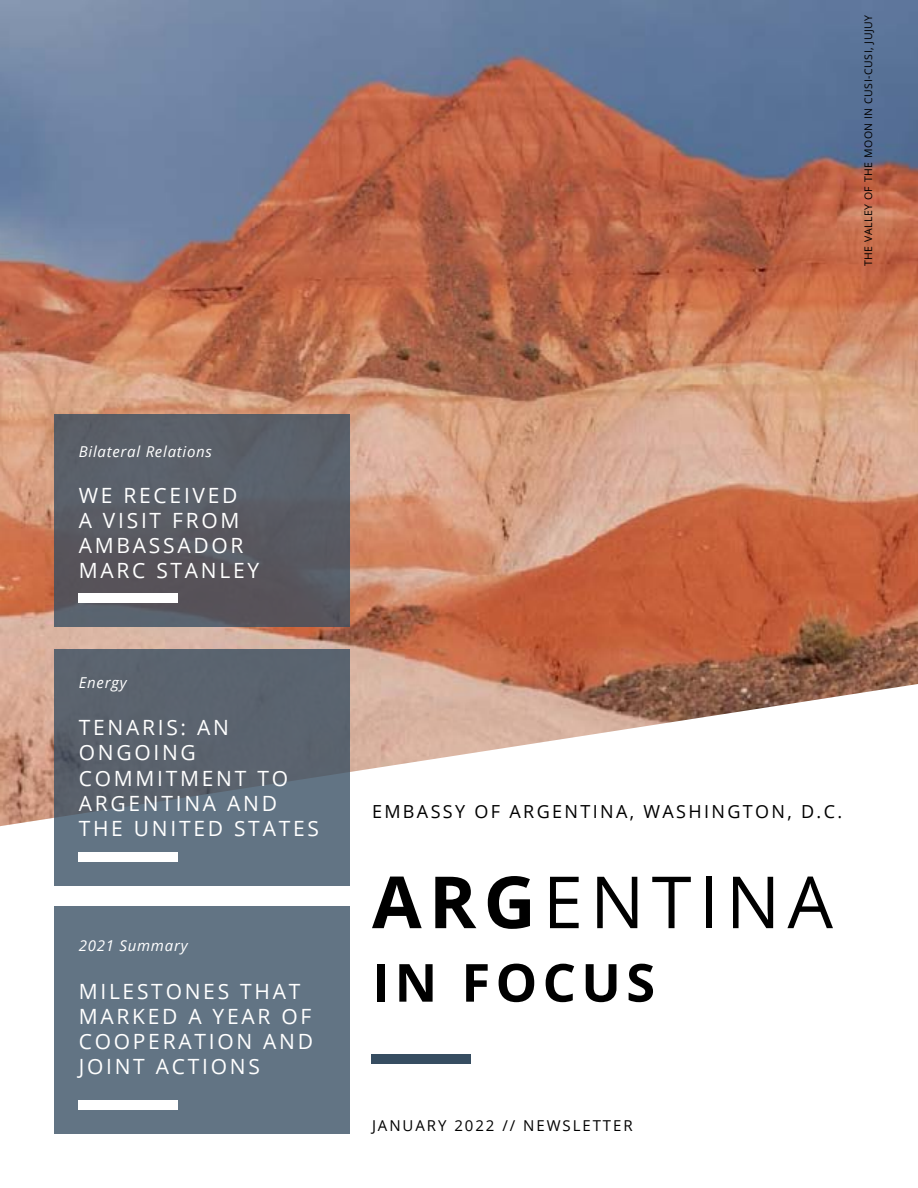
<style>
.page{position:relative;width:918px;height:1188px;background:#fff}
.page>*{position:absolute;margin:0;border:0;box-sizing:border-box;transform-origin:0 0}
.t1{font:72px "Open Sans";letter-spacing:.1em;color:#000}
.t2{font:700 52.5px "Open Sans";letter-spacing:.1em;color:#000}
.t3{font:21px/25.2px "Open Sans";letter-spacing:.13em;color:#fff}
.t4{font:18px "Open Sans";letter-spacing:.13em;color:#000}
.t5{font:italic 15px "Open Sans";letter-spacing:.05em;color:#fff}
.t6{font:15px "Open Sans";letter-spacing:.13em;color:#000}
.t7{font:10.5px "Open Sans";letter-spacing:.05em;color:#000}
.s1{font-weight:700}
</style>
<div class="page">
<img style="left:0;top:0;width:918px;height:826px">
<div style="left:372px;top:1055px;width:99px;height:9px;background:#364d61"></div>
<div style="left:55px;top:907px;width:295px;height:227px;background:#627484"></div>
<svg style="left:55px;top:649px;width:295px;height:237px;background:#5d6976"></svg>
<div style="left:55px;top:414px;width:295px;height:213px;background:linear-gradient(to right,#5a5d65,#585b63)"></div>
<div style="left:79px;top:1100px;width:99px;height:9px;background:#fff"></div>
<div style="left:79px;top:852px;width:99px;height:9px;background:#fff"></div>
<div style="left:79px;top:593px;width:99px;height:9px;background:#fff"></div>
<p class="t7" style="left:861px;top:266px;width:253px;rotate:-90deg">THE VALLEY OF THE MOON IN CUSI-CUSI, JUJUY</p>
<p class="t5" style="left:79px;top:441px;width:135px">Bilateral Relations</p>
<p class="t3" style="left:79px;top:482px;width:182px">WE RECEIVED<br>A VISIT FROM<br>AMBASSADOR<br>MARC STANLEY</p>
<p class="t5" style="left:79px;top:672px;width:49px">Energy</p>
<p class="t3" style="left:79px;top:714px;width:242px">TENARIS: AN<br>ONGOING<br>COMMITMENT TO<br>ARGENTINA AND<br>THE UNITED STATES</p>
<p class="t5" style="left:79px;top:935px;width:110px">2021 Summary</p>
<p class="t3" style="left:79px;top:978px;width:236px">MILESTONES THAT<br>MARKED A YEAR OF<br>COOPERATION AND<br>JOINT ACTIONS</p>
<p class="t4" style="left:372px;top:800px;width:472px">EMBASSY OF ARGENTINA, WASHINGTON, D.C.</p>
<h1 class="t1" style="left:372px;top:853px;width:463px"><span class="s1">ARG</span>ENTINA</h1>
<h2 class="t2" style="left:372px;top:946px;width:285px">IN FOCUS</h2>
<p class="t6" style="left:372px;top:1115px;width:262px">JANUARY 2022 // NEWSLETTER</p>
</div>
